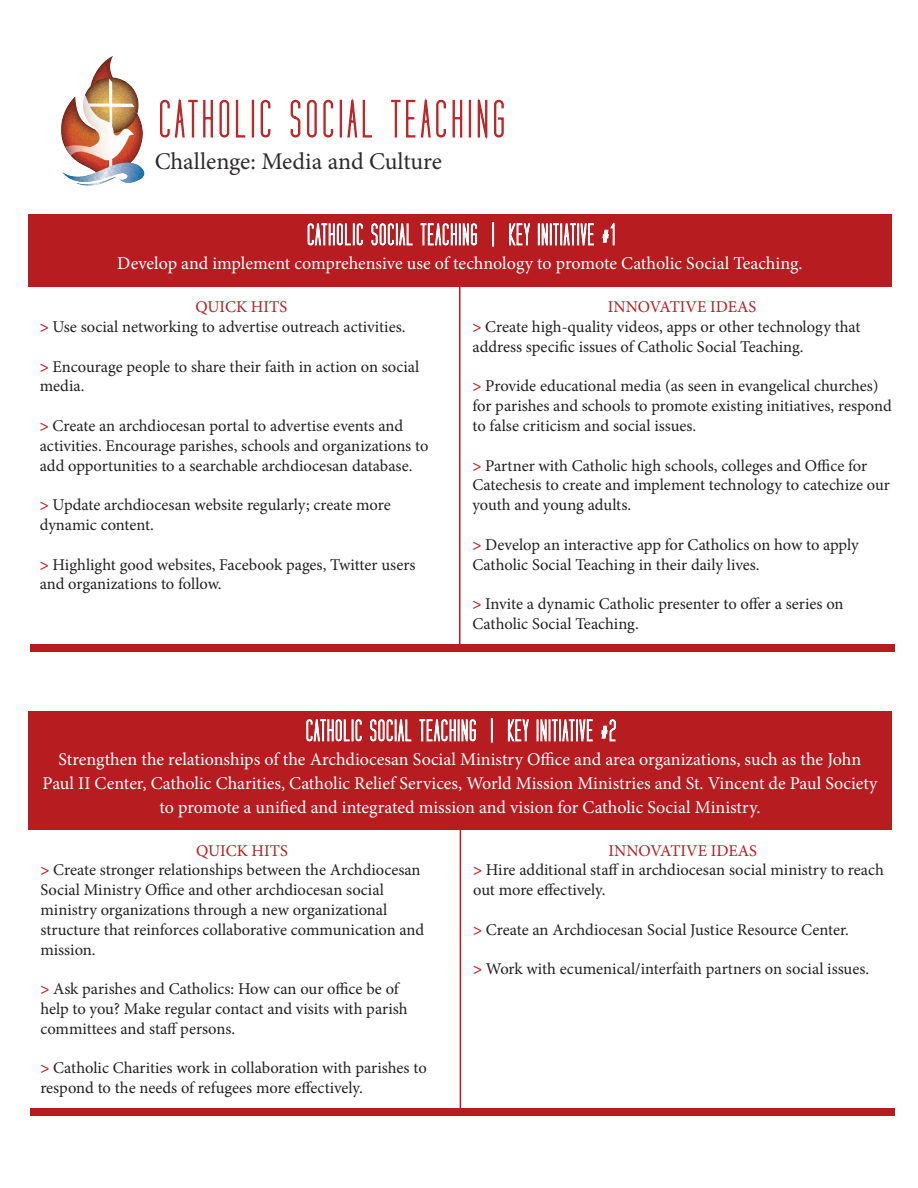
<style>
.page{position:relative;width:918px;height:1188px;background:#fff}
.page>*{position:absolute;margin:0;border:0;box-sizing:border-box;transform-origin:0 0}
.t1{font:24px "Minion Pro";color:#231f20}
.t2{font:18px/24px "Minion Pro";color:#fff;text-align:center}
.t3{font:16.5px/19.8px "Minion Pro";color:#231f20}
.t4{font:16.5px "Minion Pro";color:#b61c20}
.s1{font-weight:700;color:#b61c20}
</style>
<div class="page">
<img style="left:61px;top:56px;width:84px;height:130px">
<svg style="left:160px;top:98px;width:86px;height:40px"></svg>
<div style="left:252px;top:100px;width:2px;height:38px;border:2px solid #b61c20"></div>
<svg style="left:260px;top:99px;width:11px;height:39px"></svg>
<svg style="left:290px;top:99px;width:44px;height:39px"></svg>
<div style="left:340px;top:100px;width:2px;height:38px;border:2px solid #b61c20"></div>
<svg style="left:347px;top:98px;width:26px;height:40px"></svg>
<svg style="left:391px;top:98px;width:72px;height:40px"></svg>
<div style="left:469px;top:100px;width:2px;height:38px;border:2px solid #b61c20"></div>
<svg style="left:477px;top:98px;width:27px;height:42px"></svg>
<div style="left:28px;top:215px;width:864px;height:72px;background:#b61c20"></div>
<svg style="left:306px;top:214px;width:58px;height:32px"></svg>
<svg style="left:370px;top:214px;width:43px;height:32px"></svg>
<svg style="left:420px;top:214px;width:58px;height:32px"></svg>
<div style="left:492px;top:222px;width:2px;height:25px;border:2px solid #fff"></div>
<svg style="left:509px;top:223px;width:22px;height:23px"></svg>
<div style="left:538px;top:223px;width:2px;height:22px;border:2px solid #fff"></div>
<svg style="left:541px;top:214px;width:54px;height:32px"></svg>
<svg style="left:602px;top:222px;width:13px;height:24px"></svg>
<div style="left:31px;top:644px;width:864px;height:8px;background:#b61c20"></div>
<hr style="left:459px;top:283px;width:1px;height:365px;background:#b61c20">
<div style="left:28px;top:711px;width:864px;height:118px;background:#b61c20"></div>
<svg style="left:306px;top:719px;width:56px;height:23px"></svg>
<svg style="left:370px;top:719px;width:42px;height:23px"></svg>
<svg style="left:419px;top:719px;width:57px;height:23px"></svg>
<div style="left:491px;top:718px;width:2px;height:25px;border:2px solid #fff"></div>
<svg style="left:507px;top:719px;width:22px;height:23px"></svg>
<div style="left:537px;top:719px;width:2px;height:22px;border:2px solid #fff"></div>
<svg style="left:540px;top:719px;width:53px;height:23px"></svg>
<svg style="left:601px;top:719px;width:15px;height:23px"></svg>
<div style="left:31px;top:1109px;width:864px;height:7px;background:#b61c20"></div>
<hr style="left:460px;top:825px;width:1px;height:287px;background:#b61c20">
<h1 class="t1" style="left:154px;top:145px;width:289px">Challenge: Media and Culture</h1>
<p class="t2" style="left:117px;top:252px;width:687px">Develop and implement comprehensive use of technology to promote Catholic Social Teaching.</p>
<p class="t4" style="left:195px;top:296px;width:93px">QUICK HITS</p>
<p class="t3" style="left:40px;top:317px;width:367px"><span class="s1">&gt;</span> Use social networking to advertise outreach activities.</p>
<p class="t3" style="left:40px;top:357px;width:381px"><span class="s1">&gt;</span> Encourage people to share their faith in action on social media.</p>
<p class="t3" style="left:40px;top:416px;width:390px"><span class="s1">&gt;</span> Create an archdiocesan portal to advertise events and activities. Encourage parishes, schools and organizations to add opportunities to a searchable archdiocesan database.</p>
<p class="t3" style="left:40px;top:495px;width:352px"><span class="s1">&gt;</span> Update archdiocesan website regularly; create more dynamic content.</p>
<p class="t3" style="left:40px;top:555px;width:377px"><span class="s1">&gt;</span> Highlight good websites, Facebook pages, Twitter users and organizations to follow.</p>
<p class="t4" style="left:608px;top:296px;width:150px">INNOVATIVE IDEAS</p>
<p class="t3" style="left:472px;top:317px;width:390px"><span class="s1">&gt;</span> Create high-quality videos, apps or other technology that address specific issues of Catholic Social Teaching.</p>
<p class="t3" style="left:472px;top:376px;width:421px"><span class="s1">&gt;</span> Provide educational media (as seen in evangelical churches) for parishes and schools to promote existing initiatives, respond to false criticism and social issues.</p>
<p class="t3" style="left:472px;top:456px;width:419px"><span class="s1">&gt;</span> Partner with Catholic high schools, colleges and Office for<br>Catechesis to create and implement technology to catechize our youth and young adults.</p>
<p class="t3" style="left:472px;top:535px;width:388px"><span class="s1">&gt;</span> Develop an interactive app for Catholics on how to apply<br>Catholic Social Teaching in their daily lives.</p>
<p class="t3" style="left:472px;top:594px;width:373px"><span class="s1">&gt;</span> Invite a dynamic Catholic presenter to offer a series on<br>Catholic Social Teaching.</p>
<p class="t2" style="left:43px;top:748px;width:836px">Strengthen the relationships of the Archdiocesan Social Ministry Office and area organizations, such as the John<br>Paul II Center, Catholic Charities, Catholic Relief Services, World Mission Ministries and St. Vincent de Paul Society to promote a unified and integrated mission and vision for Catholic Social Ministry.</p>
<p class="t4" style="left:196px;top:839px;width:93px">QUICK HITS</p>
<p class="t3" style="left:40px;top:860px;width:385px"><span class="s1">&gt;</span> Create stronger relationships between the Archdiocesan Social Ministry Office and other archdiocesan social ministry organizations through a new organizational structure that reinforces collaborative communication and mission.</p>
<p class="t3" style="left:40px;top:979px;width:369px"><span class="s1">&gt;</span> Ask parishes and Catholics: How can our office be of help to you? Make regular contact and visits with parish committees and staff persons.</p>
<p class="t3" style="left:40px;top:1058px;width:388px"><span class="s1">&gt;</span> Catholic Charities work in collaboration with parishes to respond to the needs of refugees more effectively.</p>
<p class="t4" style="left:608px;top:839px;width:150px">INNOVATIVE IDEAS</p>
<p class="t3" style="left:473px;top:860px;width:412px"><span class="s1">&gt;</span> Hire additional staff in archdiocesan social ministry to reach out more effectively.</p>
<p class="t3" style="left:473px;top:920px;width:377px"><span class="s1">&gt;</span> Create an Archdiocesan Social Justice Resource Center.</p>
<p class="t3" style="left:473px;top:959px;width:398px"><span class="s1">&gt;</span> Work with ecumenical/interfaith partners on social issues.</p>
</div>
